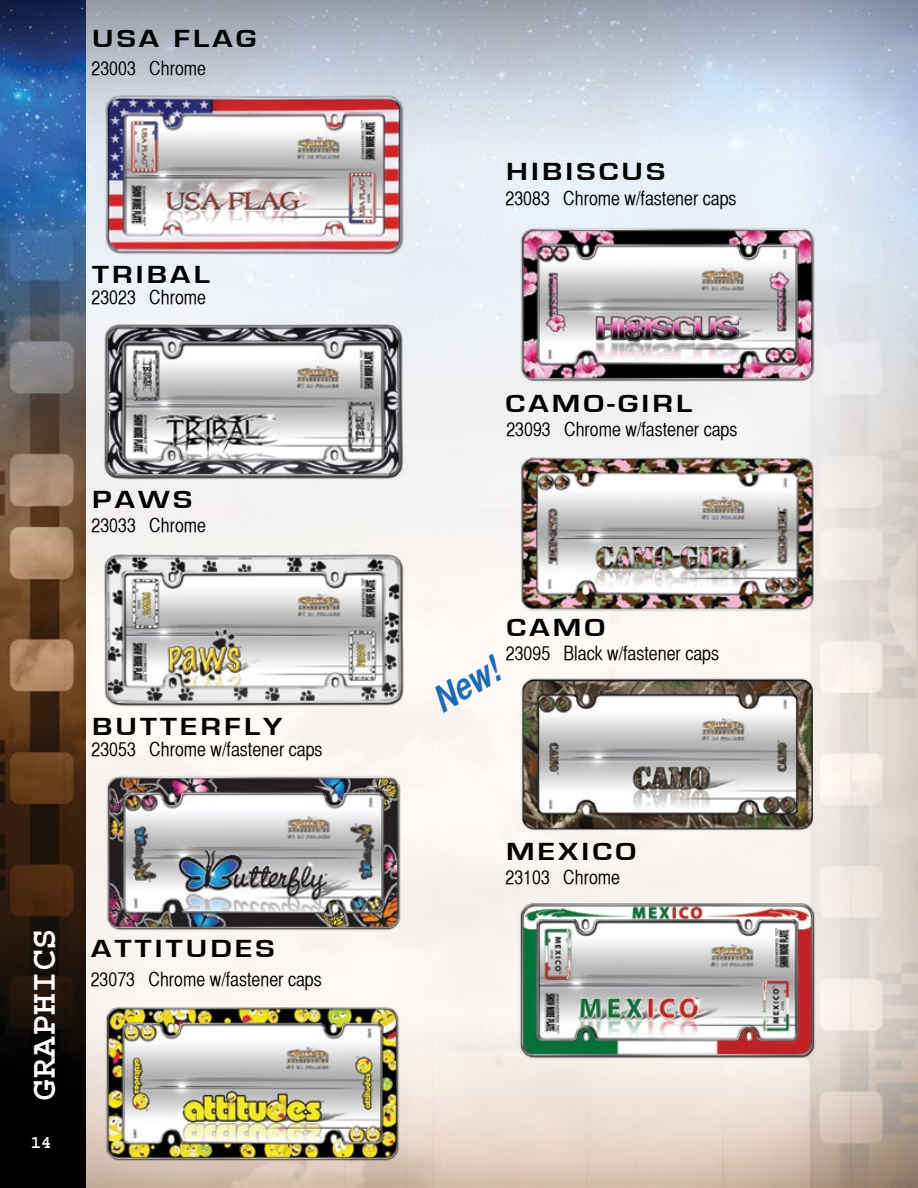
<style>
.page{position:relative;width:918px;height:1188px;background:#fff}
.page>*{position:absolute;margin:0;border:0;box-sizing:border-box;transform-origin:0 0}
.t1{font:700 36px "Courier";color:#fff}
.t2{font:italic 36px "Helvetica CY Bold";color:#1c6bb5}
.t3{font:700 25.5px "Eurostile";letter-spacing:.1em;color:#000;scale:1.25 1}
.t4{font:19.5px "Helvetica CY Plain";color:#000}
.t5{font:700 18px "Courier";color:#fff}
</style>
<div class="page">
<img style="left:85px;top:0;width:833px;height:1188px">
<img style="left:92px;top:90px;width:321px;height:168px">
<img style="left:92px;top:315px;width:321px;height:168px">
<img style="left:92px;top:543px;width:321px;height:168px">
<img style="left:92px;top:769px;width:321px;height:167px">
<img style="left:506px;top:894px;width:321px;height:166px">
<img style="left:91px;top:999px;width:322px;height:167px">
<img style="left:506px;top:220px;width:321px;height:168px">
<img style="left:511px;top:447px;width:312px;height:165px">
<img style="left:505px;top:671px;width:324px;height:168px">
<img style="left:0;top:0;width:85px;height:1188px">
<h2 class="t3" style="left:92px;top:24px;width:133px">USA FLAG</h2>
<p class="t4" style="left:92px;top:57px;width:116px">23003 Chrome</p>
<h2 class="t3" style="left:92px;top:261px;width:96px">TRIBAL</h2>
<p class="t4" style="left:92px;top:286px;width:116px">23023 Chrome</p>
<h2 class="t3" style="left:92px;top:486px;width:82px">PAWS</h2>
<p class="t4" style="left:92px;top:514px;width:116px">23033 Chrome</p>
<h2 class="t3" style="left:92px;top:712px;width:154px">BUTTERFLY</h2>
<p class="t4" style="left:92px;top:738px;width:233px">23053 Chrome w/fastener caps</p>
<h1 class="t1" style="left:26px;top:1101px;width:174px;rotate:-90deg">GRAPHICS</h1>
<p class="t5" style="left:30px;top:1133px;width:23px">14</p>
<h2 class="t3" style="left:91px;top:935px;width:148px">ATTITUDES</h2>
<p class="t4" style="left:91px;top:968px;width:233px">23073 Chrome w/fastener caps</p>
<h2 class="t3" style="left:506px;top:158px;width:129px">HIBISCUS</h2>
<p class="t4" style="left:506px;top:188px;width:233px">23083 Chrome w/fastener caps</p>
<h2 class="t3" style="left:505px;top:389px;width:151px">CAMO-GIRL</h2>
<p class="t4" style="left:506px;top:418px;width:233px">23093 Chrome w/fastener caps</p>
<h2 class="t3" style="left:506px;top:614px;width:80px">CAMO</h2>
<p class="t4" style="left:506px;top:642px;width:215px">23095 Black w/fastener caps</p>
<h1 class="t2" style="left:427px;top:682px;width:73px;rotate:-30deg">New!</h1>
<h2 class="t3" style="left:506px;top:838px;width:105px">MEXICO</h2>
<p class="t4" style="left:506px;top:866px;width:116px">23103 Chrome</p>
</div>
